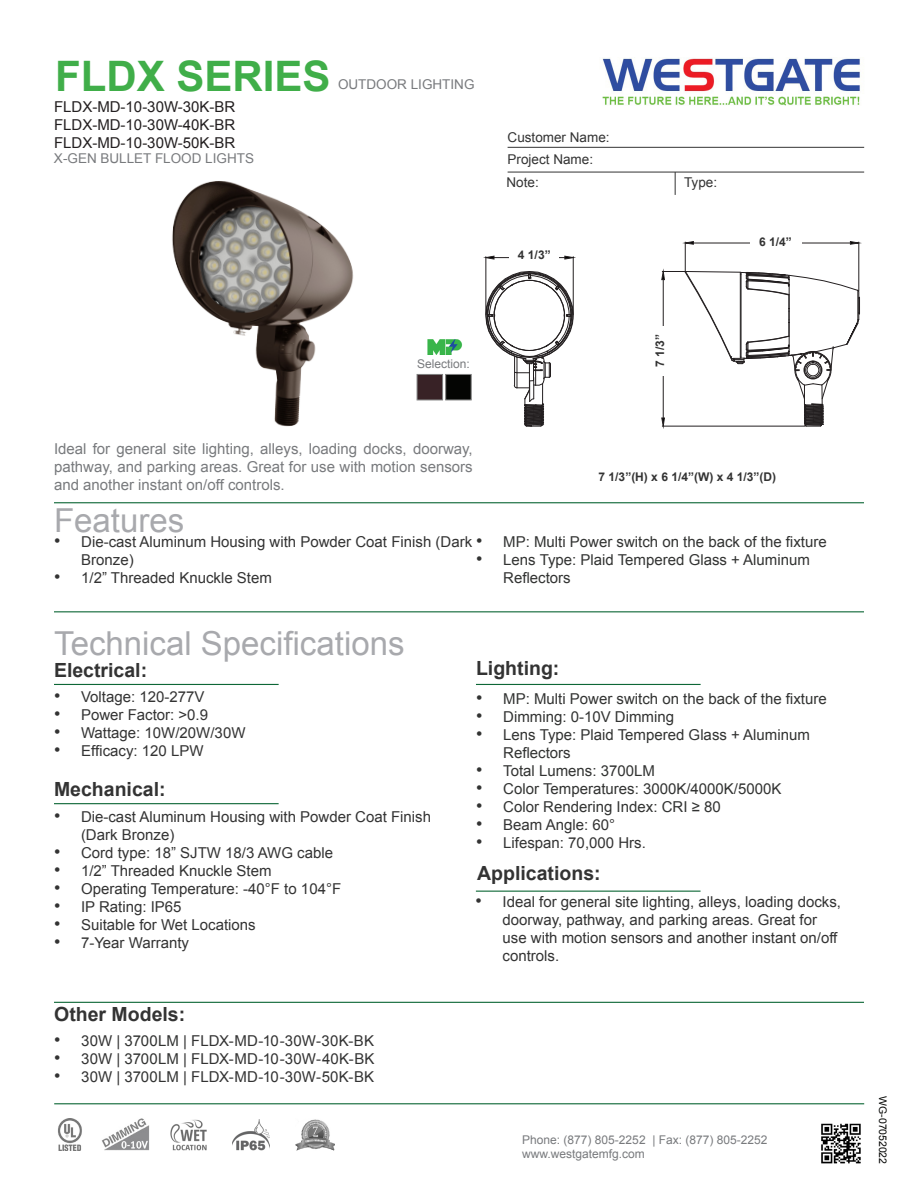
<style>
.page{position:relative;width:918px;height:1188px;background:#fff}
.page>*{position:absolute;margin:0;border:0;box-sizing:border-box;transform-origin:0 0}
.t1{font:700 42px "Arial";color:#40ae49}
.t2{font:33px "Arial";color:#a8a9ad}
.t3{font:700 19.5px "Arial";color:#333}
.t4{font:15px/18px "Arial";color:#333}
.t5{font:15px/18px "Arial";color:#323332}
.t6{font:15px/18px "Arial";color:#787a7d;text-align:justify}
.t7{font:15px "Arial";color:#231f20}
.t8{font:13.5px "Arial";color:#787a7d}
.t9{font:13.5px "Arial";color:#333}
.t10{font:13.2px/16.8px "Sim Hei";color:#000}
.t11{font:12px "Arial";color:#787a7d}
.t12{font:700 12px "Arial";color:#333}
.t13{font:10.5px "Arial";letter-spacing:-.005em;color:#040503}
.t14{font:10.5px "Sim Hei";color:#000}
.t15{font:9.3px "Sim Hei";color:#000}
.s1{font-size:18px}
.s2{font-size:18px;color:#323332}
.s3{color:#323332}
</style>
<div class="page">
<hr style="left:54px;top:502px;width:810px;height:1px;background:#0d6736">
<hr style="left:508px;top:147px;width:356px;height:1px;background:#333">
<svg style="left:675px;top:173px;width:1px;height:22px"></svg>
<hr style="left:508px;top:172px;width:356px;height:1px;background:#333">
<hr style="left:54px;top:611px;width:810px;height:1px;background:#0d6736">
<hr style="left:54px;top:684px;width:225px;height:1px;background:#0d6736">
<hr style="left:476px;top:684px;width:225px;height:1px;background:#0d6736">
<hr style="left:54px;top:803px;width:225px;height:1px;background:#0d6736">
<img style="left:602px;top:58px;width:258px;height:48px">
<hr style="left:54px;top:1103px;width:810px;height:1px;background:#0d6736">
<img style="left:821px;top:1123px;width:40px;height:41px">
<hr style="left:476px;top:891px;width:225px;height:1px;background:#0d6736">
<hr style="left:54px;top:1002px;width:810px;height:1px;background:#0d6736">
<div style="left:417px;top:374px;width:26px;height:26px;background:#382226;border:1px solid #7f7f7f"></div>
<div style="left:446px;top:374px;width:25px;height:26px;background:#040503;border:1px solid #7f7f7f"></div>
<img style="left:172px;top:181px;width:182px;height:246px">
<svg style="left:485px;top:271px;width:89px;height:156px"></svg>
<hr style="left:485px;top:257px;width:1px;height:58px;background:#231f20">
<hr style="left:573px;top:257px;width:1px;height:58px;background:#231f20">
<svg style="left:485px;top:255px;width:89px;height:9px"></svg>
<svg style="left:655px;top:241px;width:205px;height:263px"></svg>
<div style="left:510px;top:251px;width:49px;height:15px;background:#fff"></div>
<div style="left:656px;top:326px;width:14px;height:49px;background:#fff"></div>
<div style="left:750px;top:237px;width:51px;height:14px;background:#fff"></div>
<img style="left:102px;top:1118px;width:47px;height:33px">
<img style="left:58px;top:1119px;width:24px;height:32px">
<img style="left:232px;top:1119px;width:38px;height:32px">
<img style="left:296px;top:1119px;width:39px;height:32px">
<img style="left:170px;top:1119px;width:37px;height:32px">
<img style="left:427px;top:339px;width:35px;height:16px">
<p class="t1" style="left:55px;top:48px;width:277px">FLDX SERIES</p>
<p class="t7" style="left:54px;top:97px;width:183px">FLDX-MD-10-30W-30K-BR</p>
<p class="t7" style="left:54px;top:115px;width:183px">FLDX-MD-10-30W-40K-BR</p>
<p class="t7" style="left:54px;top:133px;width:183px">FLDX-MD-10-30W-50K-BR</p>
<p class="t8" style="left:54px;top:150px;width:202px">X-GEN BULLET FLOOD LIGHTS</p>
<p class="t8" style="left:338px;top:75px;width:138px">OUTDOOR LIGHTING</p>
<p class="t11" style="left:417px;top:356px;width:54px">Selection:</p>
<p class="t6" style="left:54px;top:440px;width:420px">Ideal for general site lighting, alleys, loading docks, doorway, pathway, and parking areas. Great for use with motion sensors and another instant on/off controls.</p>
<p class="t2" style="left:54px;top:499px;width:132px">Features</p>
<p class="t9" style="left:508px;top:128px;width:104px">Customer Name:</p>
<p class="t9" style="left:508px;top:150px;width:87px">Project Name:</p>
<p class="t9" style="left:507px;top:173px;width:34px">Note:</p>
<p class="t9" style="left:684px;top:173px;width:35px">Type:</p>
<p class="t12" style="left:518px;top:247px;width:34px">4 1/3”</p>
<p class="t12" style="left:652px;top:367px;width:34px;rotate:-90deg">7 1/3”</p>
<p class="t12" style="left:759px;top:234px;width:34px">6 1/4”</p>
<p class="t12" style="left:599px;top:469px;width:179px">7 1/3”(H) x 6 1/4”(W) x 4 1/3”(D)</p>
<p class="t4" style="left:54px;top:533px;width:774px"><span class="s1">•</span> Die-cast Aluminum Housing with Powder Coat Finish (Dark <span class="s2">•</span> <span class="s3">MP: Multi Power switch on the back of the fixture</span></p>
<p class="t5" style="left:503px;top:551px;width:308px;text-indent:-27px"><span class="s1">•</span> Lens Type: Plaid Tempered Glass + Aluminum<br>Reflectors</p>
<p class="t4" style="left:81px;top:551px;width:54px">Bronze)</p>
<p class="t4" style="left:54px;top:569px;width:219px"><span class="s1">•</span> 1/2” Threaded Knuckle Stem</p>
<p class="t2" style="left:54px;top:622px;width:352px">Technical Specifications</p>
<p class="t3" style="left:54px;top:657px;width:95px">Electrical:</p>
<p class="t4" style="left:54px;top:688px;width:152px"><span class="s1">•</span> Voltage: 120-277V</p>
<p class="t4" style="left:54px;top:706px;width:156px"><span class="s1">•</span> Power Factor: &gt;0.9</p>
<p class="t4" style="left:54px;top:724px;width:193px"><span class="s1">•</span> Wattage: 10W/20W/30W</p>
<p class="t4" style="left:54px;top:742px;width:151px"><span class="s1">•</span> Efficacy: 120 LPW</p>
<p class="t3" style="left:54px;top:776px;width:113px">Mechanical:</p>
<p class="t4" style="left:81px;top:808px;width:352px;text-indent:-27px"><span class="s1">•</span> Die-cast Aluminum Housing with Powder Coat Finish (Dark Bronze)</p>
<p class="t4" style="left:54px;top:844px;width:281px"><span class="s1">•</span> Cord type: 18” SJTW 18/3 AWG cable</p>
<p class="t4" style="left:54px;top:862px;width:219px"><span class="s1">•</span> 1/2” Threaded Knuckle Stem</p>
<p class="t4" style="left:54px;top:880px;width:289px"><span class="s1">•</span> Operating Temperature: -40°F to 104°F</p>
<p class="t4" style="left:54px;top:898px;width:129px"><span class="s1">•</span> IP Rating: IP65</p>
<p class="t4" style="left:54px;top:916px;width:203px"><span class="s1">•</span> Suitable for Wet Locations</p>
<p class="t4" style="left:54px;top:934px;width:137px"><span class="s1">•</span> 7-Year Warranty</p>
<p class="t3" style="left:54px;top:1002px;width:133px">Other Models:</p>
<p class="t4" style="left:54px;top:1031px;width:321px"><span class="s1">•</span> 30W | <span class="s3">3700LM</span> | FLDX-MD-10-30W-30K-BK</p>
<p class="t4" style="left:54px;top:1049px;width:322px"><span class="s1">•</span> 30W | <span class="s3">3700LM</span> | FLDX-MD-10-30W-40K-BK</p>
<p class="t4" style="left:54px;top:1067px;width:322px"><span class="s1">•</span> 30W | <span class="s3">3700LM</span> | FLDX-MD-10-30W-50K-BK</p>
<p class="t3" style="left:476px;top:656px;width:85px">Lighting:</p>
<p class="t5" style="left:476px;top:689px;width:352px"><span class="s1">•</span> MP: Multi Power switch on the back of the fixture</p>
<p class="t5" style="left:476px;top:707px;width:199px"><span class="s1">•</span> Dimming: 0-10V Dimming</p>
<p class="t5" style="left:503px;top:725px;width:308px;text-indent:-27px"><span class="s1">•</span> Lens Type: Plaid Tempered Glass + Aluminum<br>Reflectors</p>
<p class="t5" style="left:476px;top:761px;width:180px"><span class="s1">•</span> Total Lumens: 3700LM</p>
<p class="t5" style="left:476px;top:779px;width:307px"><span class="s1">•</span> Color Temperatures: 3000K/4000K/5000K</p>
<p class="t5" style="left:476px;top:797px;width:246px"><span class="s1">•</span> Color Rendering Index: CRI ≥ 80</p>
<p class="t4" style="left:476px;top:815px;width:140px"><span class="s1">•</span> Beam Angle: 60°</p>
<p class="t4" style="left:476px;top:833px;width:171px"><span class="s1">•</span> Lifespan: 70,000 Hrs.</p>
<p class="t15" style="left:618px;top:763px;width:76px">±0.8 角度:±1°</p>
<p class="t10" style="left:619px;top:777px;width:113px">尺寸单位：mm<br>尺寸单位[ ]为英寸</p>
<p class="t14" style="left:735px;top:786px;width:33px">制图：</p>
<p class="t3" style="left:477px;top:860px;width:125px">Applications:</p>
<p class="t4" style="left:503px;top:893px;width:340px;text-indent:-27px"><span class="s1">•</span> Ideal for general site lighting, alleys, loading docks, doorway, pathway, and parking areas. Great for use with motion sensors and another instant on/off controls.</p>
<p class="t11" style="left:522px;top:1132px;width:247px">Phone: (877) 805-2252 | Fax: (877) 805-2252</p>
<p class="t11" style="left:522px;top:1146px;width:124px">www.westgatemfg.com</p>
<p class="t13" style="left:890px;top:1096px;width:69px;rotate:90deg">WG-07052022</p>
</div>
